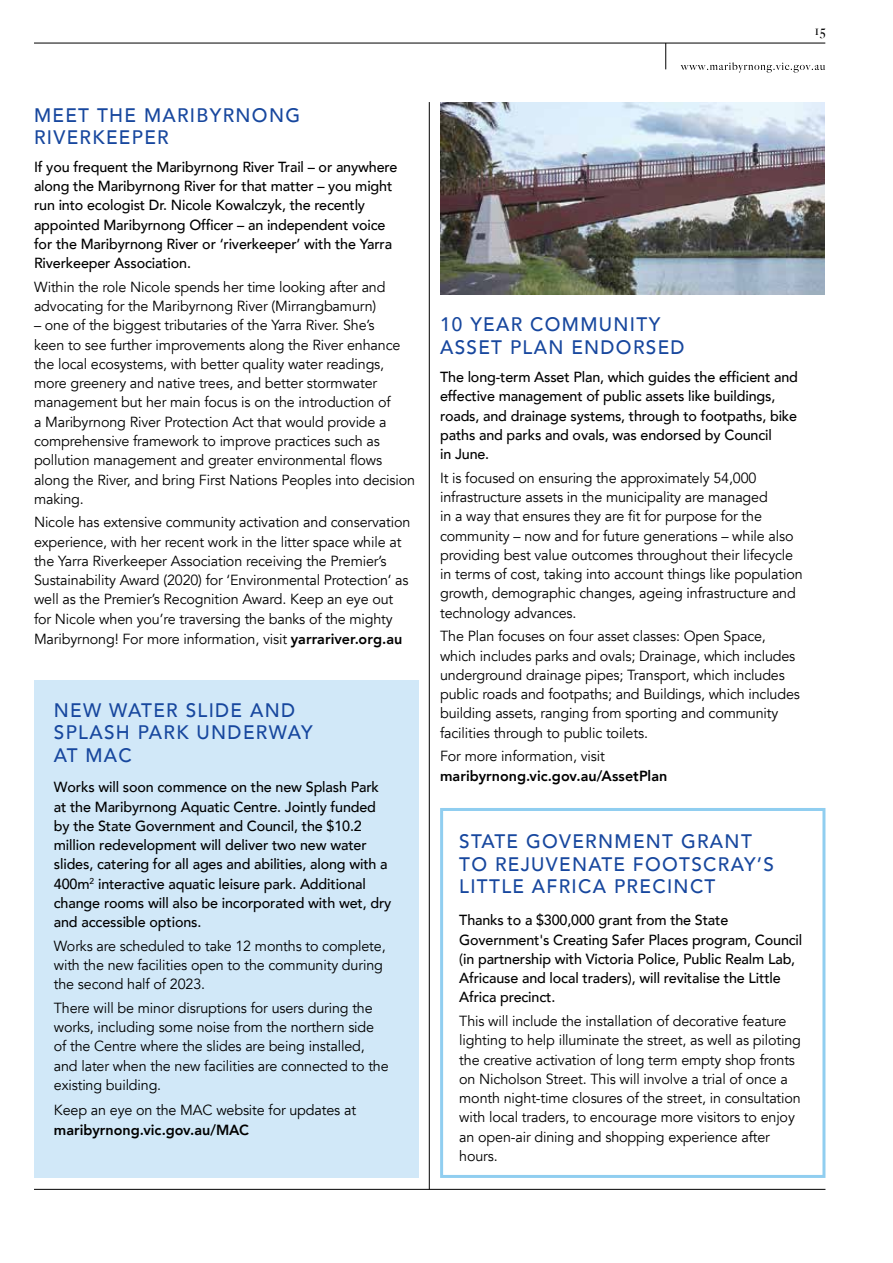
<style>
.page{position:relative;width:893px;height:1263px;background:#fff}
.page>*{position:absolute;margin:0;border:0;box-sizing:border-box;transform-origin:0 0}
.t1{font:500 19.5px/22.5px "Avenir";letter-spacing:.07em;color:#17479e}
.t2{font:14.7px/19.4px "Avenir";letter-spacing:-.01em;color:#000}
.t3{font:500 14.7px/19.4px "Avenir";letter-spacing:-.01em;color:#000}
.t4{font:800 14.7px "Avenir";letter-spacing:.005em;color:#000}
.t5{font:500 13.5px "Big Caslon";color:#000}
.s1{font-weight:800}
</style>
<div class="page">
<svg style="left:665px;top:44px;width:1px;height:25px"></svg>
<hr style="left:34px;top:43px;width:791px;height:1px;background:#000">
<svg style="left:680px;top:62px;width:145px;height:11px"></svg>
<hr style="left:34px;top:1189px;width:791px;height:1px;background:#000">
<img style="left:440px;top:102px;width:385px;height:192px">
<div style="left:34px;top:680px;width:385px;height:498px;background:#d1e8f8"></div>
<div style="left:440px;top:808px;width:385px;height:370px;border:3px solid #90cef0"></div>
<hr style="left:429px;top:102px;width:1px;height:1087px;background:#000">
<p class="t5" style="left:815px;top:19px;width:12px">15</p>
<h1 class="t1" style="left:34px;top:102px;width:268px">MEET THE MARIBYRNONG<br>RIVERKEEPER</h1>
<p class="t3" style="left:34px;top:156px;width:365px">If you frequent the Maribyrnong River Trail – or anywhere along the Maribyrnong River for that matter – you might run into ecologist Dr. Nicole Kowalczyk, the recently appointed Maribyrnong Officer – an independent voice for the Maribyrnong River or ‘riverkeeper’ with the Yarra Riverkeeper Association.</p>
<p class="t2" style="left:34px;top:277px;width:353px">Within the role Nicole spends her time looking after and advocating for the Maribyrnong River (Mirrangbamurn)</p>
<p class="t2" style="left:34px;top:316px;width:383px">– one of the biggest tributaries of the Yarra River. She’s<br>keen to see further improvements along the River enhance the local ecosystems, with better quality water readings, more greenery and native trees, and better stormwater management but her main focus is on the introduction of<br>a Maribyrnong River Protection Act that would provide a comprehensive framework to improve practices such as pollution management and greater environmental flows along the River, and bring First Nations Peoples into decision making.</p>
<p class="t2" style="left:34px;top:513px;width:378px">Nicole has extensive community activation and conservation experience, with her recent work in the litter space while at the Yarra Riverkeeper Association receiving the Premier’s Sustainability Award (2020) for ‘Environmental Protection’ as well as the Premier’s Recognition Award. Keep an eye out for Nicole when you’re traversing the banks of the mighty Maribyrnong! For more information, visit <span class="s1">yarrariver.org.au</span></p>
<h1 class="t1" style="left:54px;top:698px;width:260px">NEW WATER SLIDE AND<br>SPLASH PARK UNDERWAY<br>AT MAC</h1>
<p class="t3" style="left:54px;top:777px;width:339px">Works will soon commence on the new Splash Park at the Maribyrnong Aquatic Centre. Jointly funded by the State Government and Council, the $10.2 million redevelopment will deliver two new water slides, catering for all ages and abilities, along with a 400m<sup>2</sup> interactive aquatic leisure park. Additional change rooms will also be incorporated with wet, dry and accessible options.</p>
<p class="t2" style="left:54px;top:936px;width:333px">Works are scheduled to take 12 months to complete, with the new facilities open to the community during the second half of 2023.</p>
<p class="t2" style="left:54px;top:998px;width:336px">There will be minor disruptions for users during the works, including some noise from the northern side of the Centre where the slides are being installed, and later when the new facilities are connected to the existing building.</p>
<p class="t2" style="left:54px;top:1101px;width:304px">Keep an eye on the MAC website for updates at</p>
<p class="t4" style="left:54px;top:1118px;width:197px">maribyrnong.vic.gov.au/MAC</p>
<h1 class="t1" style="left:440px;top:312px;width:246px">10 YEAR COMMUNITY<br>ASSET PLAN ENDORSED</h1>
<p class="t3" style="left:440px;top:367px;width:359px">The long-term Asset Plan, which guides the efficient and effective management of public assets like buildings, roads, and drainage systems, through to footpaths, bike paths and parks and ovals, was endorsed by Council<br>in June.</p>
<p class="t2" style="left:440px;top:468px;width:364px">It is focused on ensuring the approximately 54,000 infrastructure assets in the municipality are managed<br>in a way that ensures they are fit for purpose for the community – now and for future generations – while also providing best value outcomes throughout their lifecycle in terms of cost, taking into account things like population growth, demographic changes, ageing infrastructure and technology advances.</p>
<p class="t2" style="left:440px;top:627px;width:361px">The Plan focuses on four asset classes: Open Space, which includes parks and ovals; Drainage, which includes underground drainage pipes; Transport, which includes public roads and footpaths; and Buildings, which includes building assets, ranging from sporting and community facilities through to public toilets.</p>
<p class="t2" style="left:440px;top:747px;width:166px">For more information, visit</p>
<p class="t4" style="left:440px;top:764px;width:229px">maribyrnong.vic.gov.au/AssetPlan</p>
<h1 class="t1" style="left:459px;top:829px;width:316px">STATE GOVERNMENT GRANT<br>TO REJUVENATE FOOTSCRAY’S<br>LITTLE AFRICA PRECINCT</h1>
<p class="t3" style="left:459px;top:910px;width:345px">Thanks to a $300,000 grant from the State Government's Creating Safer Places program, Council (in partnership with Victoria Police, Public Realm Lab, Africause and local traders), will revitalise the Little Africa precinct.</p>
<p class="t2" style="left:459px;top:1011px;width:343px">This will include the installation of decorative feature lighting to help illuminate the street, as well as piloting the creative activation of long term empty shop fronts on Nicholson Street. This will involve a trial of once a month night-time closures of the street, in consultation with local traders, to encourage more visitors to enjoy an open-air dining and shopping experience after hours.</p>
</div>
